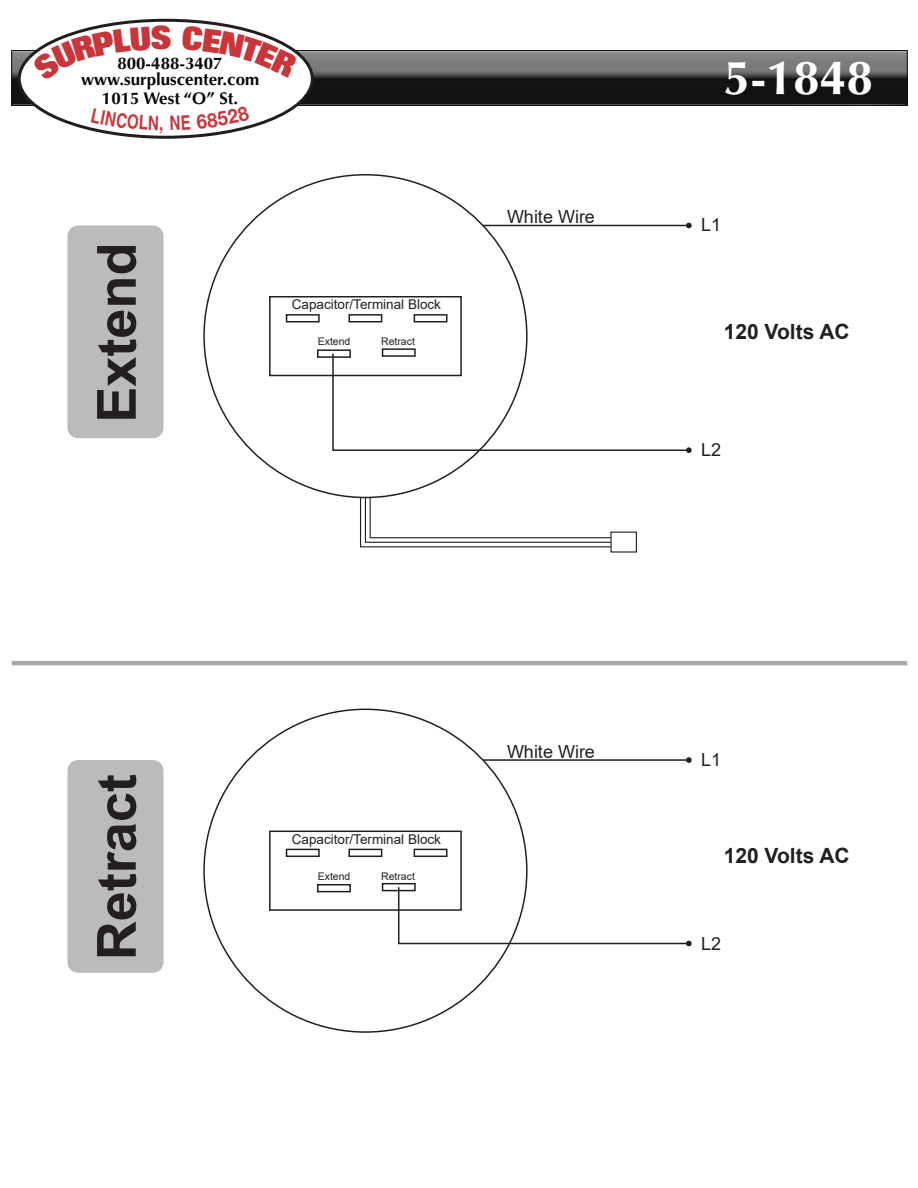
<style>
.page{position:relative;width:918px;height:1188px;background:#fff}
.page>*{position:absolute;margin:0;border:0;box-sizing:border-box;transform-origin:0 0}
.t1{font:700 54px "Arial";color:#231f20}
.t2{font:700 48px "Optima LT Std";color:#fff}
.t3{font:700 21px "Arial";color:#231f20}
.t4{font:18px "Arial";color:#231f20}
.t5{font:700 16.95px/16.4px "Optima LT Std";color:#050504;text-align:center}
.t6{font:13.5px "Arial";color:#231f20}
.t7{font:10.5px "Arial";color:#231f20}
</style>
<div class="page">
<div style="left:68px;top:225px;width:96px;height:213px;background:#bbb;border-radius:11px"></div>
<svg style="left:12px;top:50px;width:895px;height:56px;background:#434342"></svg>
<div style="left:19px;top:20px;width:293px;height:117px;background:#fff;border-radius:50%"></div>
<div style="left:18px;top:19px;width:296px;height:120px;border:3px solid #211e1e;border-radius:50%"></div>
<hr style="left:483px;top:225px;width:206px;height:1px;background:#231f20">
<svg style="left:686px;top:223px;width:6px;height:5px"></svg>
<div style="left:269px;top:296px;width:193px;height:80px;border:2px solid #231f20"></div>
<div style="left:286px;top:314px;width:34px;height:8px;border:2px solid #231f20"></div>
<div style="left:414px;top:314px;width:33px;height:8px;border:2px solid #231f20"></div>
<div style="left:348px;top:314px;width:34px;height:8px;border:2px solid #231f20"></div>
<div style="left:382px;top:348px;width:34px;height:9px;border:2px solid #231f20"></div>
<div style="left:317px;top:349px;width:34px;height:9px;border:2px solid #231f20"></div>
<svg style="left:332px;top:352px;width:360px;height:101px"></svg>
<hr style="left:12px;top:661px;width:895px;height:4px;background:#a8a9a8">
<div style="left:68px;top:760px;width:96px;height:213px;background:#bbb;border-radius:11px"></div>
<hr style="left:483px;top:759px;width:206px;height:2px;background:#231f20">
<svg style="left:686px;top:757px;width:6px;height:6px"></svg>
<div style="left:269px;top:831px;width:193px;height:80px;border:2px solid #231f20"></div>
<div style="left:286px;top:849px;width:34px;height:8px;border:2px solid #231f20"></div>
<div style="left:414px;top:849px;width:33px;height:8px;border:2px solid #231f20"></div>
<div style="left:348px;top:849px;width:34px;height:8px;border:2px solid #231f20"></div>
<div style="left:382px;top:883px;width:34px;height:8px;border:2px solid #231f20"></div>
<div style="left:317px;top:884px;width:34px;height:8px;border:2px solid #231f20"></div>
<svg style="left:397px;top:886px;width:295px;height:60px"></svg>
<svg style="left:359px;top:496px;width:253px;height:52px"></svg>
<div style="left:610px;top:532px;width:27px;height:21px;border:1px solid #231f20"></div>
<svg style="left:32px;top:25px;width:92px;height:32px"></svg>
<svg style="left:216px;top:26px;width:83px;height:31px"></svg>
<svg style="left:91px;top:127px;width:42px;height:7px"></svg>
<svg style="left:233px;top:125px;width:17px;height:4px"></svg>
<p class="t5" style="left:81px;top:55px;width:180px">800-488-3407 www.surpluscenter.com</p>
<p class="t5" style="left:102px;top:91px;width:138px">1015 West “O” St.</p>
<h1 class="t1" style="left:79px;top:423px;width:182px;rotate:-90deg">Extend</h1>
<p class="t6" style="left:292px;top:295px;width:151px">Capacitor/Terminal Block</p>
<p class="t7" style="left:318px;top:334px;width:34px">Extend</p>
<p class="t7" style="left:381px;top:334px;width:35px">Retract</p>
<p class="t4" style="left:507px;top:204px;width:90px">White Wire</p>
<h2 class="t2" style="left:724px;top:50px;width:151px">5-1848</h2>
<p class="t4" style="left:701px;top:212px;width:22px">L1</p>
<p class="t3" style="left:724px;top:317px;width:128px">120 Volts AC</p>
<p class="t4" style="left:701px;top:437px;width:22px">L2</p>
<h1 class="t1" style="left:79px;top:960px;width:188px;rotate:-90deg">Retract</h1>
<p class="t6" style="left:292px;top:830px;width:151px">Capacitor/Terminal Block</p>
<p class="t7" style="left:318px;top:869px;width:34px">Extend</p>
<p class="t7" style="left:381px;top:869px;width:35px">Retract</p>
<p class="t4" style="left:507px;top:739px;width:90px">White Wire</p>
<p class="t4" style="left:701px;top:747px;width:22px">L1</p>
<p class="t3" style="left:724px;top:841px;width:128px">120 Volts AC</p>
<p class="t4" style="left:701px;top:931px;width:22px">L2</p>
</div>
